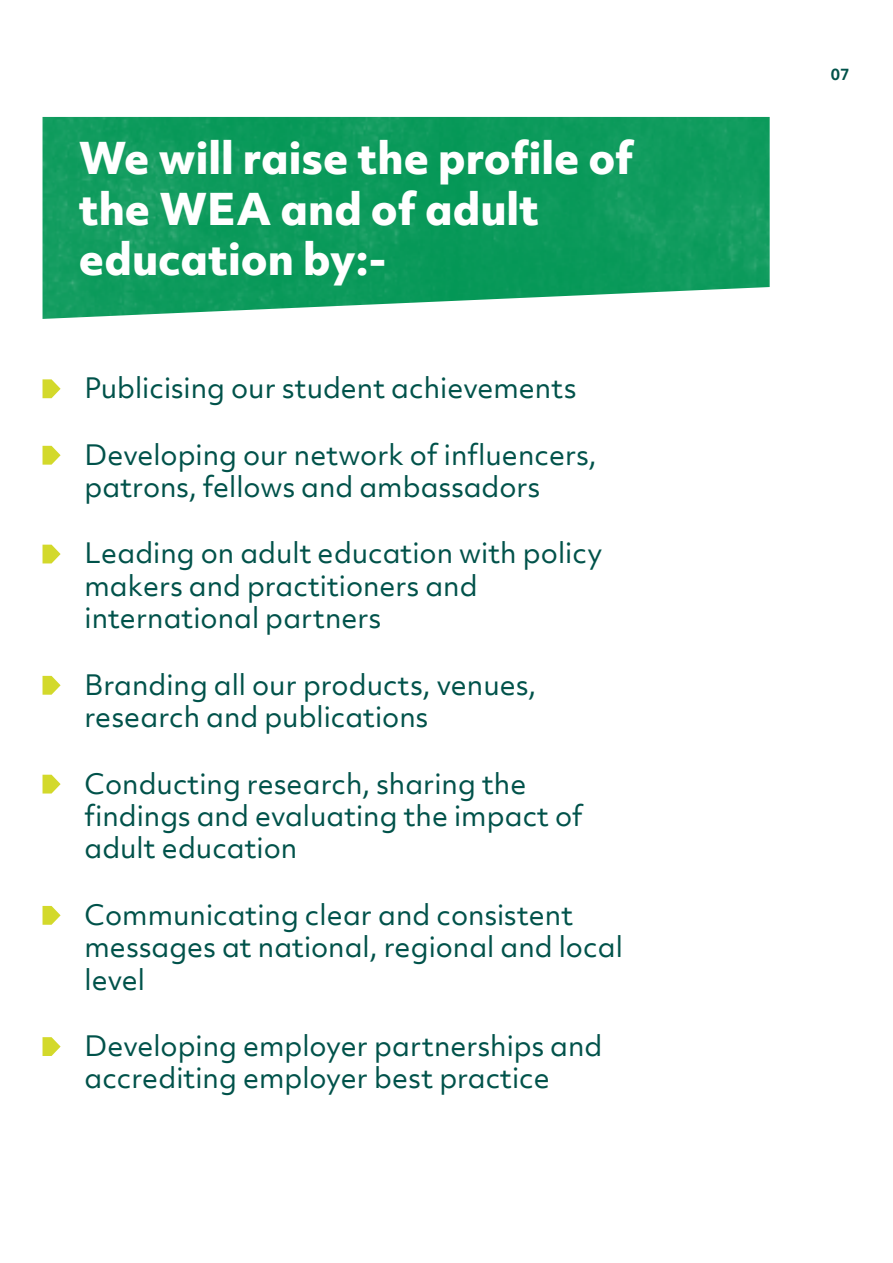
<style>
.page{position:relative;width:893px;height:1263px;background:#fff}
.page>*{position:absolute;margin:0;border:0;box-sizing:border-box;transform-origin:0 0}
.t1{font:800 42px/50.4px "Objektiv Mk 2";color:#fff}
.t2{font:27px/32.4px "Objektiv Mk 2";color:#00524a}
.t3{font:700 15px "Objektiv Mk 2";color:#00524a}
</style>
<div class="page">
<img style="left:43px;top:117px;width:727px;height:202px">
<svg style="left:43px;top:379px;width:18px;height:19px"></svg>
<svg style="left:43px;top:446px;width:18px;height:19px"></svg>
<svg style="left:43px;top:545px;width:18px;height:18px"></svg>
<svg style="left:43px;top:676px;width:18px;height:19px"></svg>
<svg style="left:43px;top:775px;width:18px;height:18px"></svg>
<svg style="left:43px;top:906px;width:18px;height:19px"></svg>
<svg style="left:43px;top:1037px;width:18px;height:19px"></svg>
<h1 class="t1" style="left:79px;top:132px;width:557px">We will raise the profile of the WEA and of adult education by:-</h1>
<p class="t2" style="left:85px;top:372px;width:494px">Publicising our student achievements</p>
<p class="t2" style="left:85px;top:438px;width:514px">Developing our network of influencers, patrons, fellows and ambassadors</p>
<p class="t2" style="left:85px;top:537px;width:519px">Leading on adult education with policy makers and practitioners and international partners</p>
<p class="t2" style="left:85px;top:668px;width:453px">Branding all our products, venues, research and publications</p>
<p class="t2" style="left:85px;top:767px;width:500px">Conducting research, sharing the findings and evaluating the impact of adult education</p>
<p class="t2" style="left:85px;top:898px;width:540px">Communicating clear and consistent messages at national, regional and local level</p>
<p class="t2" style="left:85px;top:1029px;width:519px">Developing employer partnerships and accrediting employer best practice</p>
<p class="t3" style="left:831px;top:64px;width:20px">07</p>
</div>
